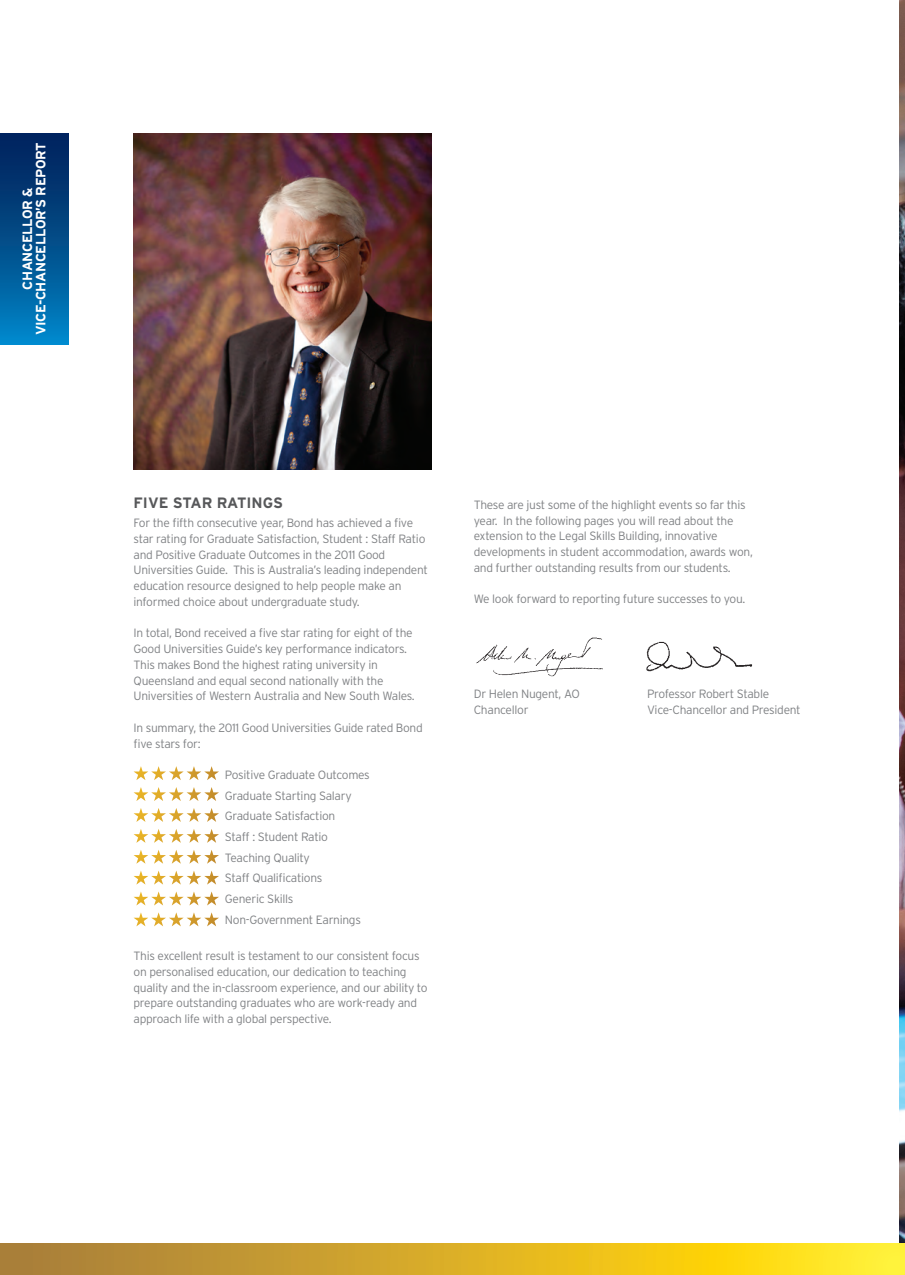
<style>
.page{position:relative;width:905px;height:1275px;background:#fff}
.page>*{position:absolute;margin:0;border:0;box-sizing:border-box;transform-origin:0 0}
.Sub_Heading{font:700 15px "Interstate";color:#57585a}
.t1{font:700 13.5px/13.5px "Interstate";letter-spacing:-.025em;color:#fff;text-align:center}
.Body{font:300 12px/15.8px "Interstate";letter-spacing:-.025em;color:#808285}
</style>
<div class="page">
<img style="left:899px;top:7px;width:6px;height:1236px">
<svg style="left:0;top:1243px;width:905px;height:32px;background:#dab227"></svg>
<img style="left:134px;top:134px;width:297px;height:335px">
<div style="left:0;top:134px;width:68px;height:210px;background:linear-gradient(to bottom,#021c55,#0083c4)"></div>
<svg style="left:134px;top:766px;width:85px;height:14px"></svg>
<svg style="left:134px;top:787px;width:85px;height:14px"></svg>
<svg style="left:134px;top:808px;width:85px;height:14px"></svg>
<svg style="left:134px;top:829px;width:85px;height:14px"></svg>
<svg style="left:134px;top:850px;width:85px;height:14px"></svg>
<svg style="left:134px;top:870px;width:85px;height:14px"></svg>
<svg style="left:134px;top:891px;width:85px;height:14px"></svg>
<svg style="left:134px;top:912px;width:85px;height:14px"></svg>
<img style="left:646px;top:641px;width:107px;height:31px">
<img style="left:476px;top:637px;width:127px;height:40px">
<svg style="left:0;top:1268px;width:7px;height:7px"></svg>
<svg style="left:899px;top:0;width:6px;height:7px"></svg>
<svg style="left:898px;top:1268px;width:7px;height:7px"></svg>
<p class="t1" style="left:21px;top:335px;width:194px;rotate:-90deg">CHANCELLOR &amp;<br>VICE-CHANCELLOR’S REPORT</p>
<p class="Sub_Heading" style="left:134px;top:495px;width:151px">FIVE STAR RATINGS</p>
<p class="Body" style="left:134px;top:515px;width:296px">For the fifth consecutive year, Bond has achieved a five star rating for Graduate Satisfaction, Student : Staff Ratio and Positive Graduate Outcomes in the 2011 Good Universities Guide. This is Australia’s leading independent education resource designed to help people make an informed choice about undergraduate study.</p>
<p class="Body" style="left:134px;top:625px;width:283px">In total, Bond received a five star rating for eight of the Good Universities Guide’s key performance indicators.<br>This makes Bond the highest rating university in Queensland and equal second nationally with the Universities of Western Australia and New South Wales.</p>
<p class="Body" style="left:134px;top:720px;width:291px">In summary, the 2011 Good Universities Guide rated Bond five stars for:</p>
<p class="Body" style="left:225px;top:767px;width:146px">Positive Graduate Outcomes</p>
<p class="Body" style="left:225px;top:787px;width:128px">Graduate Starting Salary</p>
<p class="Body" style="left:225px;top:808px;width:112px">Graduate Satisfaction</p>
<p class="Body" style="left:225px;top:829px;width:105px">Staff : Student Ratio</p>
<p class="Body" style="left:225px;top:849px;width:86px">Teaching Quality</p>
<p class="Body" style="left:225px;top:870px;width:99px">Staff Qualifications</p>
<p class="Body" style="left:225px;top:891px;width:70px">Generic Skills</p>
<p class="Body" style="left:225px;top:911px;width:137px">Non-Government Earnings</p>
<p class="Body" style="left:134px;top:948px;width:296px">This excellent result is testament to our consistent focus on personalised education, our dedication to teaching quality and the in-classroom experience, and our ability to prepare outstanding graduates who are work-ready and approach life with a global perspective.</p>
<p class="Body" style="left:474px;top:497px;width:281px">These are just some of the highlight events so far this year. In the following pages you will read about the extension to the Legal Skills Building, innovative developments in student accommodation, awards won, and further outstanding results from our students.</p>
<p class="Body" style="left:474px;top:591px;width:273px">We look forward to reporting future successes to you.</p>
<p class="Body" style="left:474px;top:686px;width:108px">Dr Helen Nugent, AO</p>
<p class="Body" style="left:474px;top:701px;width:56px">Chancellor</p>
<p class="Body" style="left:647px;top:686px;width:124px">Professor Robert Stable</p>
<p class="Body" style="left:647px;top:701px;width:155px">Vice-Chancellor and President</p>
</div>
